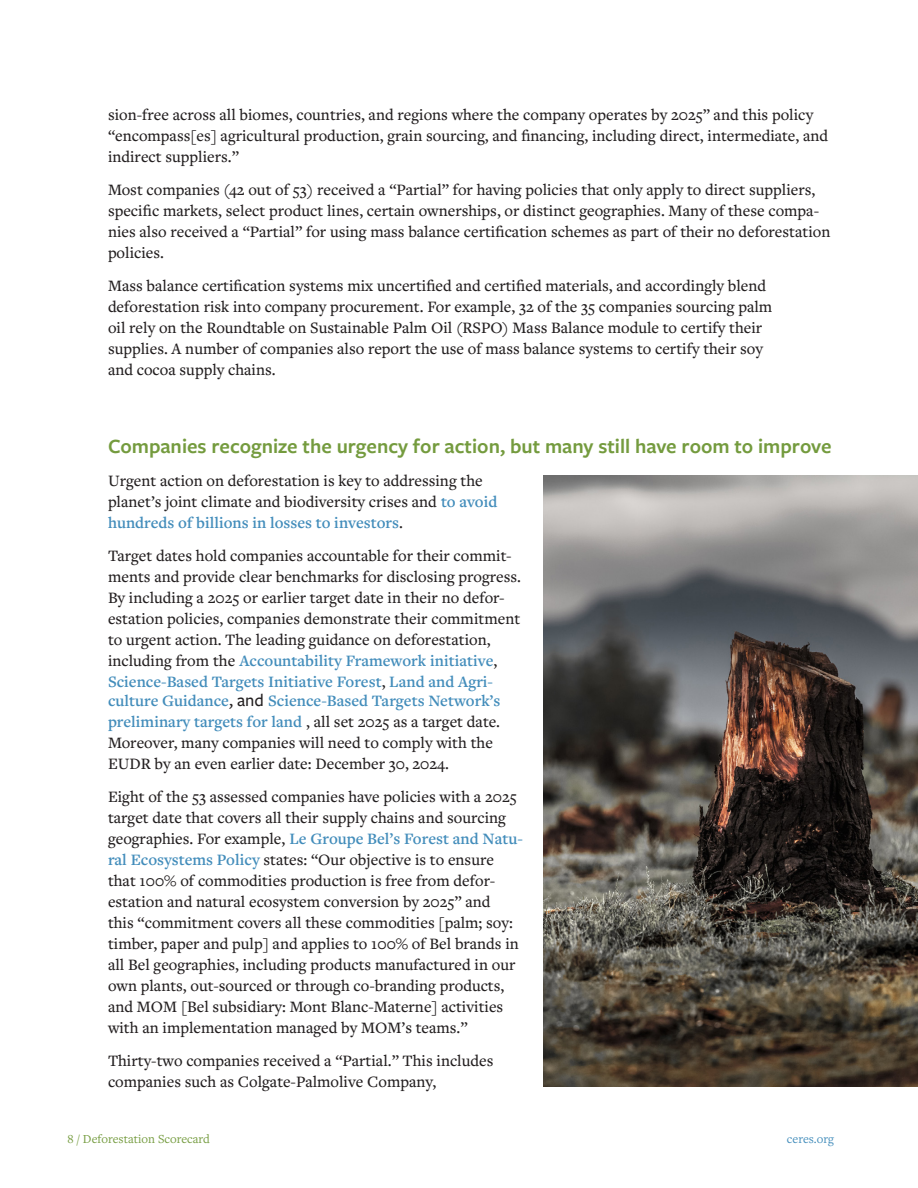
<style>
.page{position:relative;width:918px;height:1188px;background:#fff}
.page>*{position:absolute;margin:0;border:0;box-sizing:border-box;transform-origin:0 0}
.Heading_2{font:600 21px "Freight Sans Pro";color:#749b3e}
.Body{font:500 16.5px/21px "Freight Text Pro";color:#231f20}
.t1{font:12.75px "Freight Text Pro";color:#749b3e}
.t2{font:12.75px "Freight Text Pro";color:#438dbb}
.s1{font-weight:600;color:#438dbb}
.s2{font-family:"Freight Sans Pro";font-size:18px}
</style>
<div class="page">
<img style="left:543px;top:475px;width:375px;height:611px">
<p class="Body" style="left:108px;top:103px;width:722px">sion-free across all biomes, countries, and regions where the company operates by 2025” and this policy “encompass[es] agricultural production, grain sourcing, and financing, including direct, intermediate, and indirect suppliers.”</p>
<p class="Body" style="left:108px;top:178px;width:724px">Most companies (42 out of 53) received a “Partial” for having policies that only apply to direct suppliers, specific markets, select product lines, certain ownerships, or distinct geographies. Many of these compa&shy;nies also received a “Partial” for using mass balance certification schemes as part of their no deforestation policies.</p>
<p class="Body" style="left:108px;top:274px;width:666px">Mass balance certification systems mix uncertified and certified materials, and accordingly blend deforestation risk into company procurement. For example, 32 of the 35 companies sourcing palm oil rely on the Roundtable on Sustainable Palm Oil (RSPO) Mass Balance module to certify their supplies. A number of companies also report the use of mass balance systems to certify their soy and cocoa supply chains.</p>
<p class="Heading_2" style="left:108px;top:431px;width:725px">Companies recognize the urgency for action, but many still have room to improve</p>
<p class="Body" style="left:108px;top:469px;width:391px">Urgent action on deforestation is key to addressing the planet’s joint climate and biodiversity crises and <span class="s1">to avoid hundreds of billions in losses to investors</span>.</p>
<p class="Body" style="left:108px;top:544px;width:415px">Target dates hold companies accountable for their commit&shy;ments and provide clear benchmarks for disclosing progress.<br>By including a 2025 or earlier target date in their no defor&shy;estation policies, companies demonstrate their commitment to urgent action. The leading guidance on deforestation, including from the <span class="s1">Accountability Framework initiative</span>, <span class="s1">Science-Based Targets Initiative Forest</span>, <span class="s1">Land and Agri-</span></p>
<p class="Body" style="left:108px;top:690px;width:394px"><span class="s1">culture Guidance</span><span class="s2">, and</span> <span class="s1">Science-Based Targets Network’s preliminary targets for land</span> , all set 2025 as a target date.<br>Moreover, many companies will need to comply with the EUDR by an even earlier date: December 30, 2024.</p>
<p class="Body" style="left:108px;top:786px;width:416px">Eight of the 53 assessed companies have policies with a 2025 target date that covers all their supply chains and sourcing geographies. For example, <span class="s1">Le Groupe Bel’s Forest and Natu&shy;ral Ecosystems Policy</span> states: “Our objective is to ensure that 100% of commodities production is free from defor&shy;estation and natural ecosystem conversion by 2025” and<br>this “commitment covers all these commodities [palm; soy: timber, paper and pulp] and applies to 100% of Bel brands in all Bel geographies, including products manufactured in our own plants, out-sourced or through co-branding products, and MOM [Bel subsidiary: Mont Blanc-Materne] activities with an implementation managed by MOM’s teams.”</p>
<p class="Body" style="left:108px;top:1050px;width:387px">Thirty-two companies received a “Partial.” This includes companies such as Colgate-Palmolive Company,</p>
<p class="t1" style="left:67px;top:1131px;width:144px">8 / Deforestation Scorecard</p>
<p class="t2" style="left:787px;top:1131px;width:49px">ceres.org</p>
</div>
